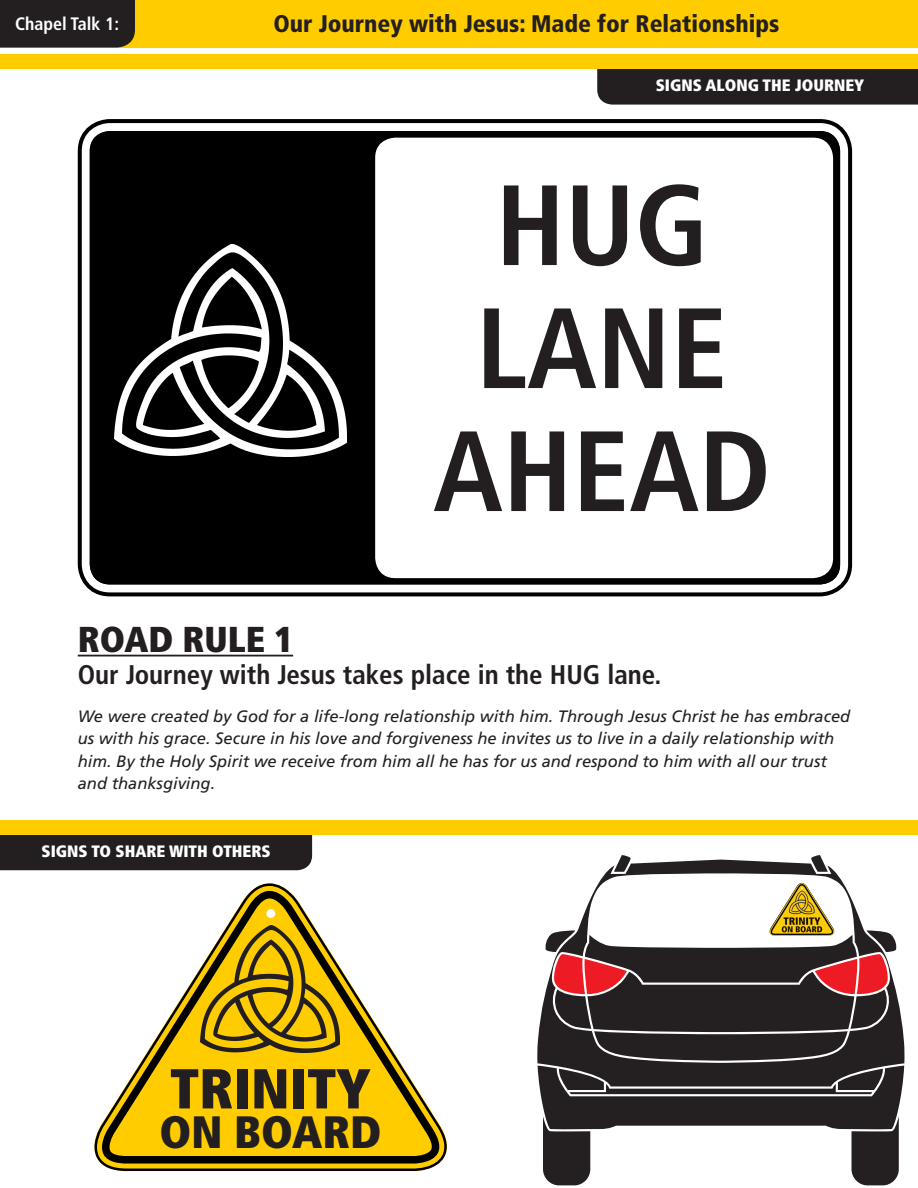
<style>
.page{position:relative;width:918px;height:1188px;background:#fff}
.page>*{position:absolute;margin:0;border:0;box-sizing:border-box;transform-origin:0 0}
.t1{font:700 condensed 114px "Frutiger";color:#231f20}
.t2{font:900 condensed 56.1px "Frutiger";color:#231f20}
.t3{font:900 condensed 45.3px "Frutiger";color:#231f20}
.t4{font:900 condensed 36px "Frutiger";color:#231f20}
.t5{font:700 condensed 27px "Frutiger";color:#231f20}
.t6{font:900 condensed 24px "Frutiger";color:#231f20}
.t7{font:700 condensed 18px "Frutiger";color:#fff}
.t8{font:italic 16.5px/22.5px "Frutiger";color:#231f20}
.t9{font:900 condensed 16.5px "Frutiger";color:#fff}
</style>
<div class="page">
<hr style="left:78px;top:655px;width:215px;height:1px;background:#231f20">
<div style="left:90px;top:131px;width:750px;height:453px;background:#000;border-radius:20px"></div>
<div style="left:78px;top:119px;width:774px;height:477px;border:4px solid #000;border-radius:30px"></div>
<div style="left:90px;top:131px;width:750px;height:453px;border:12px solid #000;border-radius:14px"></div>
<div style="left:375px;top:138px;width:458px;height:440px;background:#fff;border-radius:20px"></div>
<img style="left:115px;top:245px;width:231px;height:212px">
<svg style="left:94px;top:883px;width:333px;height:289px"></svg>
<svg style="left:98px;top:887px;width:349px;height:282px"></svg>
<img style="left:200px;top:926px;width:139px;height:127px">
<div style="left:266px;top:909px;width:9px;height:9px;background:#fff;border-radius:50%"></div>
<div style="left:0;top:0;width:918px;height:48px;background:#fc0"></div>
<div style="left:0;top:0;width:135px;height:48px;background:#231f20"></div>
<div style="left:0;top:835px;width:312px;height:35px;background:#231f20"></div>
<div style="left:0;top:821px;width:918px;height:14px;background:#fc0"></div>
<svg style="left:619px;top:855px;width:12px;height:5px"></svg>
<svg style="left:811px;top:855px;width:12px;height:5px"></svg>
<svg style="left:537px;top:860px;width:368px;height:212px"></svg>
<svg style="left:538px;top:930px;width:366px;height:256px"></svg>
<img style="left:784px;top:883px;width:17px;height:23px">
<div style="left:597px;top:69px;width:321px;height:36px;background:#231f20"></div>
<div style="left:0;top:54px;width:918px;height:14px;background:#fc0"></div>
<p class="t7" style="left:15px;top:13px;width:106px">Chapel Talk 1:</p>
<p class="t6" style="left:273px;top:9px;width:508px">Our Journey with Jesus: Made for Relationships</p>
<p class="t9" style="left:656px;top:76px;width:210px">SIGNS ALONG THE JOURNEY</p>
<p class="t1" style="left:496px;top:158px;width:215px">HUG</p>
<p class="t1" style="left:477px;top:281px;width:253px">LANE</p>
<p class="t1" style="left:433px;top:404px;width:339px">AHEAD</p>
<p class="t4" style="left:78px;top:617px;width:217px">ROAD RULE 1</p>
<p class="t5" style="left:78px;top:659px;width:585px">Our Journey with Jesus takes place in the HUG lane.</p>
<p class="t8" style="left:78px;top:705px;width:774px">We were created by God for a life-long relationship with him. Through Jesus Christ he has embraced us with his grace. Secure in his love and forgiveness he invites us to live in a daily relationship with him. By the Holy Spirit we receive from him all he has for us and respond to him with all our trust and thanksgiving.</p>
<p class="t9" style="left:42px;top:841px;width:231px">SIGNS TO SHARE WITH OTHERS</p>
<p class="t2" style="left:170px;top:1055px;width:202px">TRINITY</p>
<p class="t3" style="left:159px;top:1105px;width:223px">ON BOARD</p>
</div>
